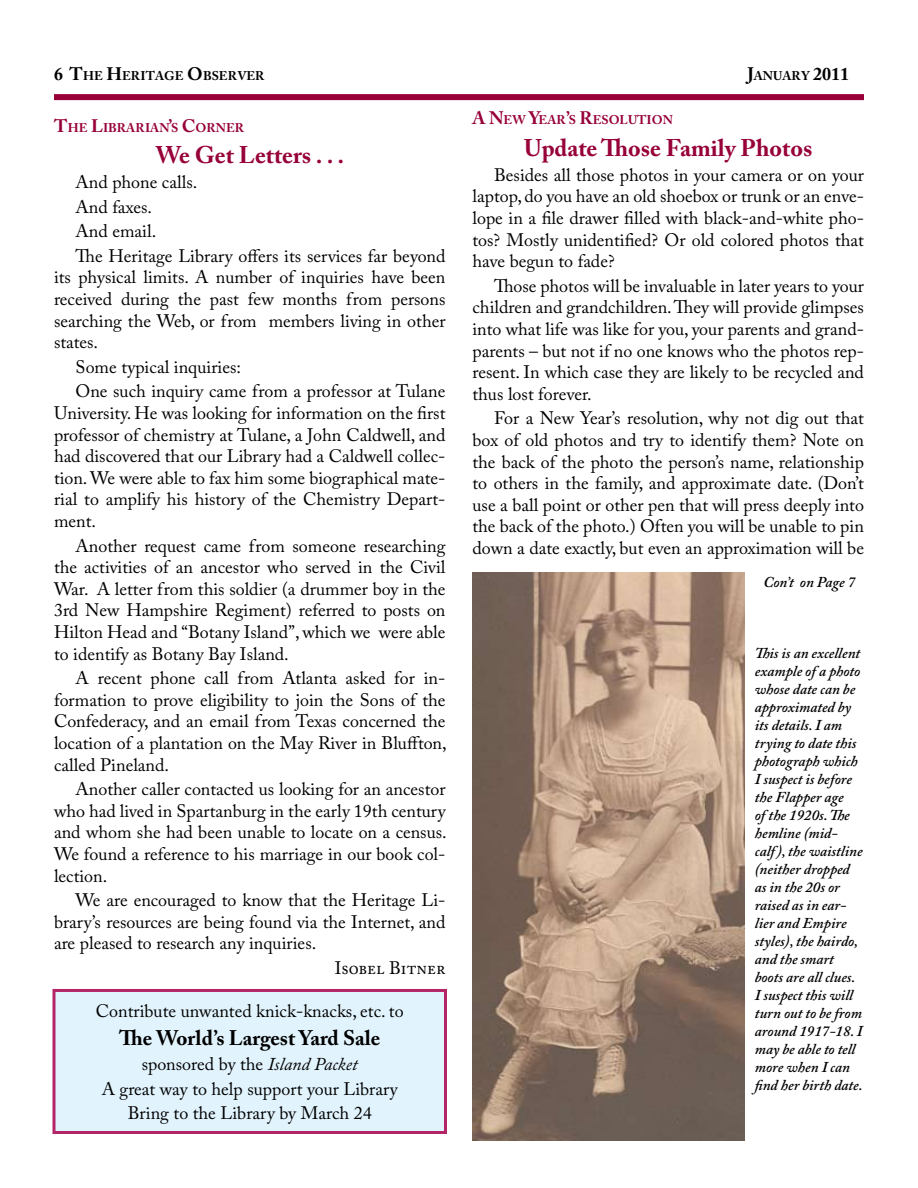
<style>
.page{position:relative;width:918px;height:1188px;background:#fff}
.page>*{position:absolute;margin:0;border:0;box-sizing:border-box;transform-origin:0 0}
.t1{font:700 24px "Adobe Caslon Pro";color:#970039}
.t2{font:700 21px "Adobe Caslon Pro";color:#000}
.t3{font:18px/21.6px "Adobe Caslon Pro";color:#000;text-align:justify}
.t4{font:italic 600 15px/18px "Adobe Caslon Pro";color:#000}
.t5{font:700 12.6px "Adobe Caslon Pro";color:#970039}
.t6{font:700 12.6px "Adobe Caslon Pro";color:#000}
.s1{font-size:18px}
.s2{font-style:italic}
</style>
<div class="page">
<div style="left:54px;top:94px;width:810px;height:6px;background:#970039"></div>
<img style="left:472px;top:572px;width:272px;height:568px">
<div style="left:54px;top:990px;width:392px;height:142px;background:#e1f3fd"></div>
<div style="left:52px;top:989px;width:395px;height:145px;border:3px solid #b32566"></div>
<p class="t6" style="left:69px;top:68px;width:197px"><span class="s1">T</span>HE <span class="s1">H</span>ERITAGE <span class="s1">O</span> BSERVER</p>
<p class="t6" style="left:747px;top:68px;width:103px"><span class="s1">J</span>ANUARY <span class="s1">2011</span></p>
<p class="t5" style="left:472px;top:113px;width:202px"><span class="s1">A N</span>EW <span class="s1">Y</span>EAR<span class="s1">’</span>S <span class="s1">R</span>ESOLUTION</p>
<h1 class="t1" style="left:524px;top:134px;width:290px">UPDATE THOSE FAMILY PHOTOS</h1>
<p class="t3" style="left:472px;top:164px;width:393px;text-indent:22px">Besides all those photos in your camera or on your laptop, do you have an old shoebox or trunk or an enve&shy;lope in a file drawer filled with black-and-white pho&shy;tos? Mostly unidentified? Or old colored photos that have begun to fade?</p>
<p class="t3" style="left:472px;top:275px;width:393px;text-indent:22px">Those photos will be invaluable in later years to your children and grandchildren. They will provide glimpses into what life was like for you, your parents and grand&shy;parents – but not if no one knows who the photos rep&shy;resent. In which case they are likely to be recycled and thus lost forever.</p>
<p class="t3" style="left:472px;top:407px;width:393px;text-indent:22px">For a New Year’s resolution, why not dig out that box of old photos and try to identify them? Note on the back of the photo the person’s name, relationship to others in the family, and approximate date. (Don’t use a ball point or other pen that will press deeply into the back of the photo.) Often you will be unable to pin down a date exactly, but even an approximation will be</p>
<p class="t5" style="left:54px;top:120px;width:192px"><span class="s1">T</span>HE <span class="s1">L</span>IBRARIAN<span class="s1">’</span>S <span class="s1">C</span>ORNER</p>
<h1 class="t1" style="left:156px;top:141px;width:190px">WE GET LETTERS . . .</h1>
<p class="t3" style="left:76px;top:169px;width:371px;line-height:24.6px;text-align:left">And phone calls.<br>And faxes.<br>And email.<br>The Heritage Library offers its services far beyond</p>
<p class="t3" style="left:54px;top:266px;width:393px">its physical limits. A number of inquiries have been received during the past few months from persons searching the Web, or from members living in other states.</p>
<p class="t3" style="left:76px;top:354px;width:371px;line-height:24.6px">Some typical inquiries:<br>One such inquiry came from a professor at Tulane</p>
<p class="t3" style="left:54px;top:402px;width:393px">University. He was looking for information on the first professor of chemistry at Tulane, a John Caldwell, and had discovered that our Library had a Caldwell collec&shy;tion. We were able to fax him some biographical mate&shy;rial to amplify his history of the Chemistry Depart&shy;ment.</p>
<p class="t3" style="left:54px;top:535px;width:393px;text-indent:22px">Another request came from someone researching the activities of an ancestor who served in the Civil War. A letter from this soldier (a drummer boy in the 3rd New Hampshire Regiment) referred to posts on Hilton Head and “Botany Island”, which we were able to identify as Botany Bay Island.</p>
<p class="t3" style="left:54px;top:667px;width:394px;text-indent:22px">A recent phone call from Atlanta asked for in&shy;formation to prove eligibility to join the Sons of the Confederacy, and an email from Texas concerned the location of a plantation on the May River in Bluffton, called Pineland.</p>
<p class="t3" style="left:54px;top:778px;width:394px;text-indent:22px">Another caller contacted us looking for an ancestor who had lived in Spartanburg in the early 19th century and whom she had been unable to locate on a census.<br>We found a reference to his marriage in our book col&shy;lection.</p>
<p class="t3" style="left:54px;top:889px;width:393px;text-indent:22px">We are encouraged to know that the Heritage Li&shy;brary’s resources are being found via the Internet, and are pleased to research any inquiries.</p>
<p class="t3" style="left:335px;top:957px;width:112px">Isobel Bitner</p>
<p class="t4" style="left:764px;top:572px;width:93px">Con’t on Page 7</p>
<p class="t4" style="left:755px;top:644px;width:109px">This is an excellent example of a photo whose date can be approximated by its details. I am trying to date this photograph which<br>I suspect is before the Flapper age<br>of the 1920s. The hemline (mid-<br>calf ), the waistline (neither dropped as in the 20s or raised as in ear&shy;lier and Empire styles), the hairdo, and the smart boots are all clues.<br>I suspect this will turn out to be from around 1917-18. I may be able to tell more when I can find her birth date.</p>
<p class="t3" style="left:96px;top:1000px;width:309px">Contribute unwanted knick-knacks, etc. to</p>
<p class="t2" style="left:119px;top:1026px;width:263px">THE WORLD’S LARGEST YARD SALE</p>
<p class="t3" style="left:102px;top:1051px;width:298px;line-height:24.6px;text-align:center">sponsored by the <span class="s2">Island Packet<br></span>A great way to help support your Library<br>Bring to the Library by March 24</p>
</div>
